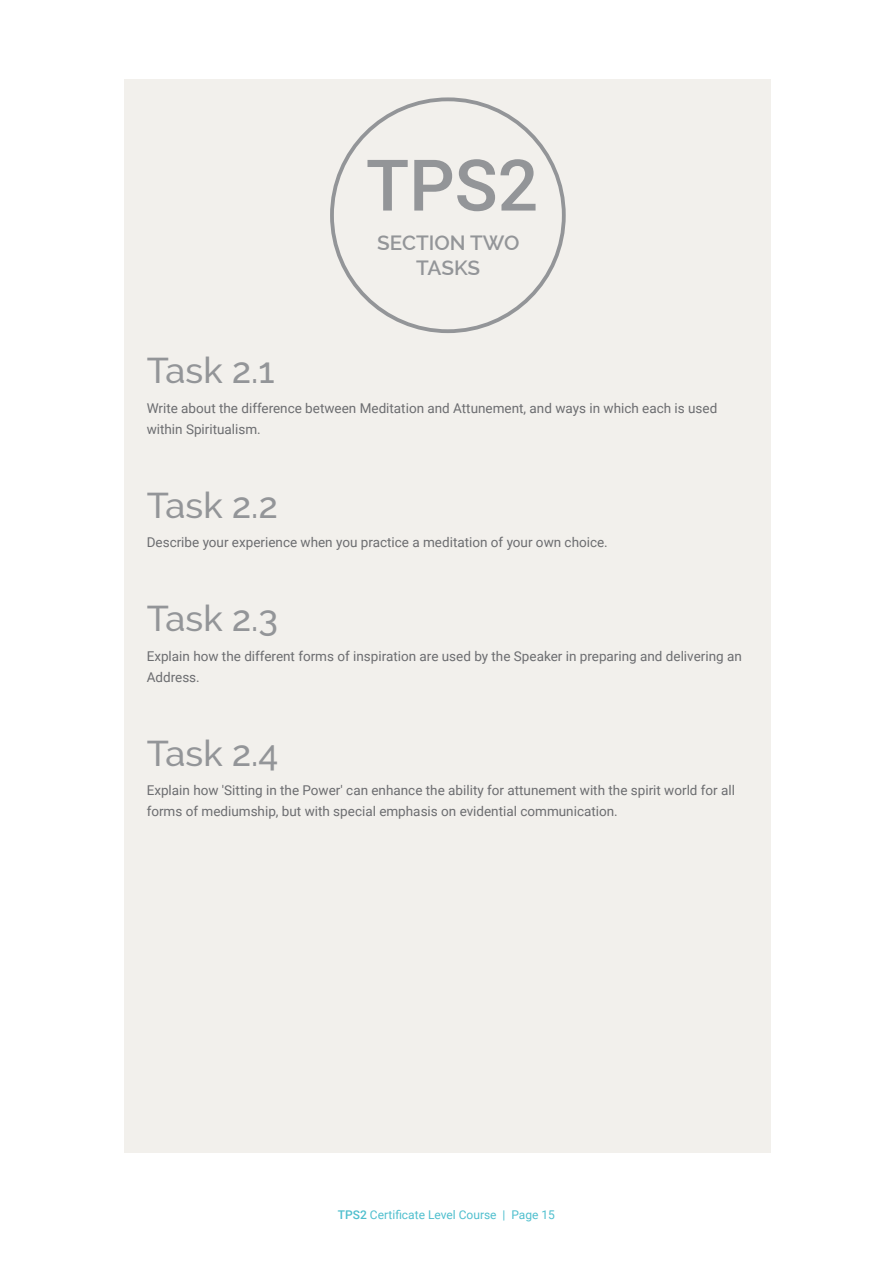
<style>
.page{position:relative;width:893px;height:1263px;background:#fff}
.page>*{position:absolute;margin:0;border:0;box-sizing:border-box;transform-origin:0 0}
.t1{font:500 71.25px "Roboto";color:#939598}
.t2{font:500 36px "Raleway";color:#939598}
.t3{font:600 20.7px "Raleway";color:#939598}
.t4{font:13.5px/21px "Roboto";color:#6c6d70}
.t5{font:12px "Roboto";color:#4fbfce}
.s1{font-weight:500}
</style>
<div class="page">
<div style="left:124px;top:79px;width:646px;height:1073px;background:#f2f0ec"></div>
<p class="t1" style="left:366px;top:135px;width:174px">TPS2</p>
<p class="t3" style="left:377px;top:231px;width:144px">SECTION TWO</p>
<p class="t3" style="left:416px;top:256px;width:65px">TASKS</p>
<p class="t2" style="left:147px;top:350px;width:129px">Task 2.1</p>
<p class="t4" style="left:147px;top:397px;width:572px">Write about the difference between Meditation and Attunement, and ways in which each is used</p>
<p class="t4" style="left:147px;top:418px;width:116px">within Spiritualism.</p>
<p class="t2" style="left:147px;top:484px;width:133px">Task 2.2</p>
<p class="t4" style="left:147px;top:531px;width:463px">Describe your experience when you practice a meditation of your own choice.</p>
<p class="t2" style="left:147px;top:598px;width:133px">Task 2.3</p>
<p class="t4" style="left:147px;top:645px;width:597px">Explain how the different forms of inspiration are used by the Speaker in preparing and delivering an<br>Address.</p>
<p class="t2" style="left:147px;top:732px;width:133px">Task 2.4</p>
<p class="t4" style="left:147px;top:779px;width:590px">Explain how 'Sitting in the Power' can enhance the ability for attunement with the spirit world for all forms of mediumship, but with special emphasis on evidential communication.</p>
<p class="t5" style="left:338px;top:1207px;width:219px"><span class="s1">TPS2</span> Certificate Level Course | Page 15</p>
</div>
